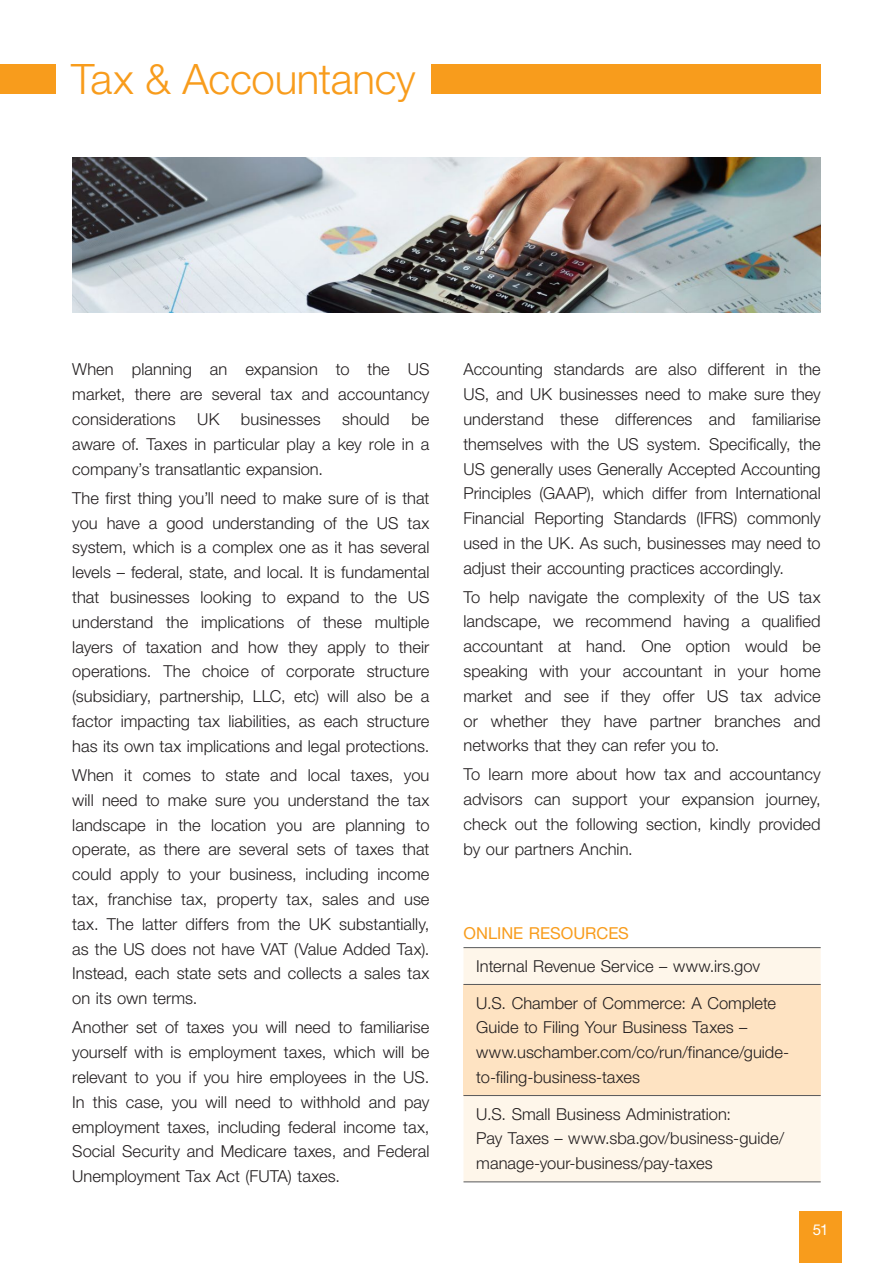
<style>
.page{position:relative;width:893px;height:1263px;background:#fff}
.page>*{position:absolute;margin:0;border:0;box-sizing:border-box;transform-origin:0 0}
.t1{font:300 42px "Helvetica Neue 45";letter-spacing:-.01em;color:#f89c1c}
.paragraph{font:300 16.5px/24.8px "Helvetica Neue 45";color:#231f20;text-align:justify}
.paragraph-2{font:16.5px "Helvetica Neue 55";color:#f89c1c}
.t2{font:15px "Helvetica Neue 55";color:#fff}
</style>
<div class="page">
<div style="left:799px;top:1212px;width:43px;height:51px;background:#f89c1c"></div>
<div style="left:0;top:64px;width:55px;height:30px;background:#f89c1c"></div>
<div style="left:463px;top:948px;width:358px;height:233px;background:#fef6ea"></div>
<div style="left:463px;top:984px;width:358px;height:111px;background:#fee3c2"></div>
<hr style="left:463px;top:947px;width:358px;height:1px;background:#57585a">
<hr style="left:463px;top:984px;width:358px;height:1px;background:#57585a">
<hr style="left:463px;top:1095px;width:358px;height:1px;background:#57585a">
<hr style="left:463px;top:1181px;width:358px;height:1px;background:#57585a">
<div style="left:432px;top:64px;width:389px;height:30px;background:#f89c1c"></div>
<img style="left:72px;top:157px;width:749px;height:156px">
<p class="t1" style="left:71px;top:53px;width:346px">Tax &amp; Accountancy</p>
<p class="paragraph" style="left:72px;top:357px;width:359px">When planning an expansion to the US market, there are several tax and accountancy considerations</p>
<p class="paragraph" style="left:72px;top:406px;width:359px;text-indent:339px">be aware of. Taxes in particular play a key role in a company’s transatlantic expansion.</p>
<p class="paragraph" style="left:72px;top:485px;width:359px">The first thing you’ll need to make sure of is that you have a good understanding of the US tax system, which is a complex one as it has several levels – federal, state, and local. It is fundamental that businesses looking to expand to the US understand the implications of these multiple layers of taxation and how they apply to their operations. The choice of corporate structure (subsidiary, partnership, LLC, etc) will also be a factor impacting tax liabilities, as each structure has its own tax implications and legal protections.</p>
<p class="paragraph" style="left:72px;top:762px;width:359px">When it comes to state and local taxes, you will need to make sure you understand the tax landscape in the location you are planning to operate, as there are several sets of taxes that could apply to your business, including income tax, franchise tax, property tax, sales and use tax. The latter differs from the UK substantially, as the US does not have VAT (Value Added Tax).<br>Instead, each state sets and collects a sales tax on its own terms.</p>
<p class="paragraph" style="left:72px;top:1015px;width:359px">Another set of taxes you will need to familiarise yourself with is employment taxes, which will be relevant to you if you hire employees in the US.<br>In this case, you will need to withhold and pay employment taxes, including federal income tax, Social Security and Medicare taxes, and Federal Unemployment Tax Act (FUTA) taxes.</p>
<p class="paragraph" style="left:197px;top:406px;width:24px">UK</p>
<p class="paragraph" style="left:241px;top:406px;width:81px">businesses</p>
<p class="paragraph" style="left:342px;top:406px;width:49px">should</p>
<p class="paragraph" style="left:463px;top:357px;width:359px">Accounting standards are also different in the US, and UK businesses need to make sure they understand these differences and familiarise themselves with the US system. Specifically, the US generally uses Generally Accepted Accounting Principles (GAAP), which differ from International Financial Reporting Standards (IFRS) commonly used in the UK. As such, businesses may need to adjust their accounting practices accordingly.</p>
<p class="paragraph" style="left:463px;top:584px;width:359px">To help navigate the complexity of the US tax landscape, we recommend having a qualified accountant at hand. One option would be speaking with your accountant in your home market and see if they offer US tax advice or whether they have partner branches and networks that they can refer you to.</p>
<p class="paragraph" style="left:463px;top:762px;width:359px">To learn more about how tax and accountancy advisors can support your expansion journey, check out the following section, kindly provided by our partners Anchin.</p>
<p class="paragraph-2" style="left:463px;top:923px;width:167px">ONLINE RESOURCES</p>
<p class="paragraph" style="left:476px;top:953px;width:285px">Internal Revenue Service – www.irs.gov</p>
<p class="paragraph" style="left:476px;top:990px;width:315px;text-align:left">U.S. Chamber of Commerce: A Complete Guide to Filing Your Business Taxes – www.uschamber.com/co/run/finance/guide&shy;to-filing-business-taxes</p>
<p class="paragraph" style="left:476px;top:1101px;width:309px;text-align:left">U.S. Small Business Administration:<br>Pay Taxes – www.sba.gov/business-guide/ manage-your-business/pay-taxes</p>
<p class="t2" style="left:813px;top:1221px;width:17px">51</p>
</div>
